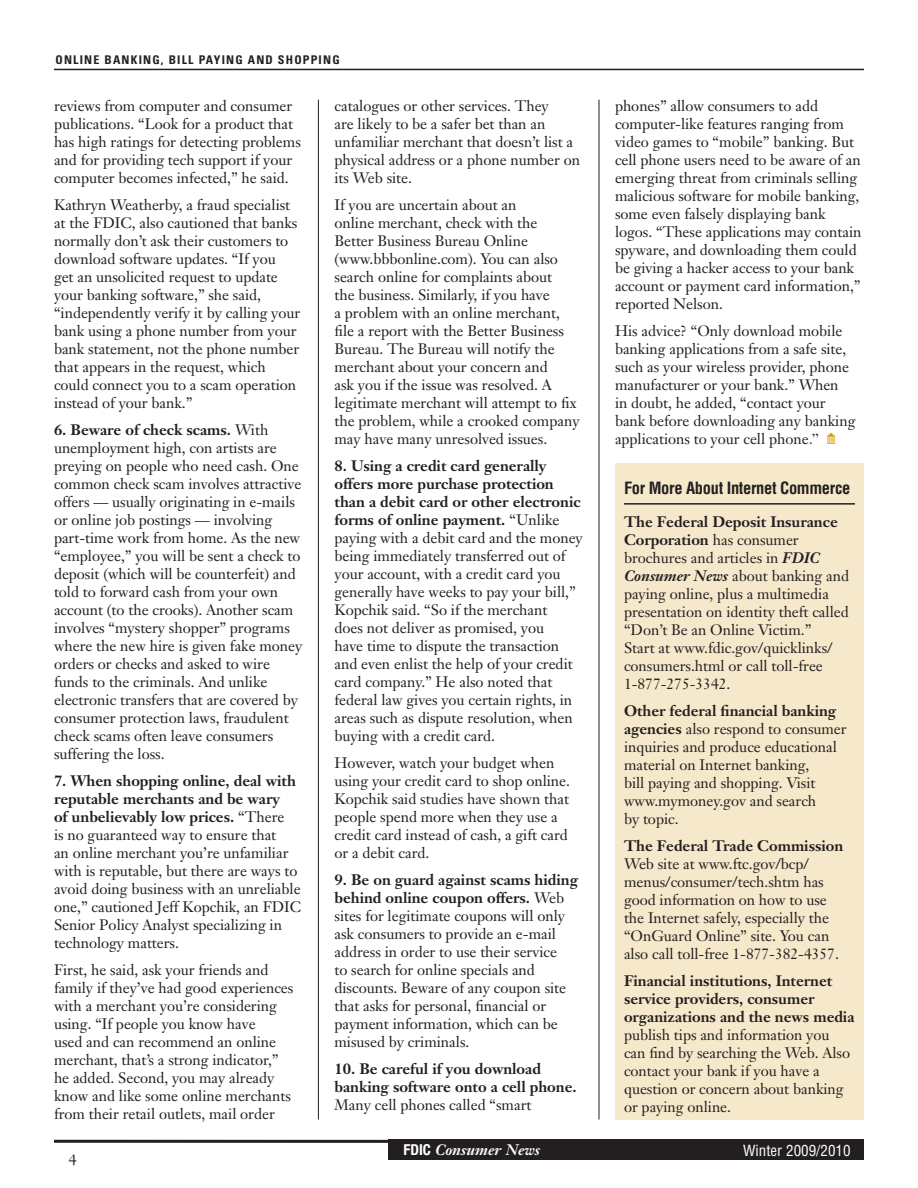
<style>
.page{position:relative;width:918px;height:1188px;background:#fff}
.page>*{position:absolute;margin:0;border:0;box-sizing:border-box;transform-origin:0 0}
.t1{font:700 condensed 16.5px "Helvetica";letter-spacing:-.02em;color:#231f20}
.t2{font:15px/18px "Janson Text";letter-spacing:-.005em;color:#231f20}
.t3{font:700 15px/18px "Janson Text";letter-spacing:-.005em;color:#231f20}
.t4{font:italic 700 15px "Janson Text";color:#fff}
.t5{font:condensed 15px "Helvetica";color:#fff}
.t6{font:700 condensed 12px "Univers";letter-spacing:.1em;color:#231f20}
.s1{font-weight:700}
.s2{font-family:"Times"}
.s3{font-family:"Carta";color:#d49f0c}
.s4{font-weight:700;font-style:italic}
.s5{font-family:"Helvetica Neue";font-style:normal;font-stretch:condensed}
</style>
<div class="page">
<hr style="left:54px;top:69px;width:810px;height:1px;background:#231f20">
<hr style="left:54px;top:1140px;width:810px;height:3px;background:#231f20">
<div style="left:388px;top:1140px;width:476px;height:20px;background:#231f20"></div>
<div style="left:615px;top:463px;width:249px;height:656px;background:#f6e8ca"></div>
<hr style="left:624px;top:503px;width:231px;height:2px;background:#231f20">
<hr style="left:318px;top:100px;width:1px;height:1019px;background:#231f20">
<hr style="left:599px;top:100px;width:1px;height:1019px;background:#231f20">
<p class="t6" style="left:56px;top:52px;width:286px">ONLINE BANKING, BILL PAYING AND SHOPPING</p>
<p class="t2" style="left:54px;top:97px;width:248px">reviews from computer and consumer publications. “Look for a product that has high ratings for detecting problems and for providing tech support if your computer becomes infected,” he said.</p>
<p class="t2" style="left:54px;top:196px;width:248px">Kathryn Weatherby, a fraud specialist at the FDIC, also cautioned that banks normally don’t ask their customers to download software updates. “If you<br>get an unsolicited request to update your banking software,” she said, “independently verify it by calling your bank using a phone number from your bank statement, not the phone number that appears in the request, which could connect you to a scam operation instead of your bank.”</p>
<p class="t2" style="left:54px;top:421px;width:250px"><span class="s1">6. Beware of check scams.</span> With unemployment high, con artists are preying on people who need cash. One common check scam involves attractive offers — usually originating in e-mails or online job postings — involving part-time work from home. As the new “employee,” you will be sent a check to deposit (which will be counterfeit) and told to forward cash from your own account (to the crooks). Another scam involves “mystery shopper” programs where the new hire is given fake money orders or checks and asked to wire funds to the criminals. And unlike electronic transfers that are covered by consumer protection laws, fraudulent check scams often leave consumers suffering the loss.</p>
<p class="t2" style="left:54px;top:772px;width:249px"><span class="s1">7. When shopping online, deal with reputable merchants and be wary<br>of unbelievably low prices.</span> “There<br>is no guaranteed way to ensure that<br>an online merchant you’re unfamiliar with is reputable, but there are ways to avoid doing business with an unreliable one,” cautioned Jeff Kopchik, an FDIC Senior Policy Analyst specializing in technology matters.</p>
<p class="t2" style="left:54px;top:961px;width:241px">First, he said, ask your friends and family if they’ve had good experiences with a merchant you’re considering using. “If people you know have<br>used and can recommend an online merchant, that’s a strong indicator,” he added. Second, you may already know and like some online merchants from their retail outlets, mail order</p>
<p class="t2" style="left:335px;top:97px;width:247px">catalogues or other services. They<br>are likely to be a safer bet than an unfamiliar merchant that doesn’t list a physical address or a phone number on its Web site.</p>
<p class="t2" style="left:335px;top:196px;width:247px">If you are uncertain about an<br>online merchant, check with the Better Business Bureau Online (www.bbbonline.com). You can also search online for complaints about<br>the business. Similarly, if you have<br>a problem with an online merchant, file a report with the Better Business Bureau. The Bureau will notify the merchant about your concern and<br>ask you if the issue was resolved. A legitimate merchant will attempt to fix the problem, while a crooked company may have many unresolved issues.</p>
<p class="t2" style="left:335px;top:457px;width:250px"><span class="s1">8. Using a credit card generally offers more purchase protection than a debit card or other electronic forms of online payment.</span> “Unlike paying with a debit card and the money being immediately transferred out of your account, with a credit card you generally have weeks to pay your bill,” Kopchik said. “So if the merchant<br>does not deliver as promised, you<br>have time to dispute the transaction and even enlist the help of your credit card company.” He also noted that federal law gives you certain rights, in areas such as dispute resolution, when buying with a credit card.</p>
<p class="t2" style="left:335px;top:754px;width:237px">However, watch your budget when using your credit card to shop online.<br>Kopchik said studies have shown that people spend more when they use a credit card instead of cash, a gift card or a debit card.</p>
<p class="t2" style="left:335px;top:871px;width:245px"><span class="s1">9. Be on guard against scams hiding behind online coupon offers.</span> Web sites for legitimate coupons will only ask consumers to provide an e-mail address in order to use their service<br>to search for online specials and discounts. Beware of any coupon site that asks for personal, financial or payment information, which can be misused by criminals.</p>
<p class="t3" style="left:335px;top:1060px;width:244px">10. Be careful if you download banking software onto a cell phone.</p>
<p class="t2" style="left:335px;top:1096px;width:198px">Many cell phones called “smart</p>
<p class="t2" style="left:615px;top:97px;width:248px">phones” allow consumers to add computer-like features ranging from video games to “mobile” banking. But cell phone users need to be aware of an emerging threat from criminals selling malicious software for mobile banking, some even falsely displaying bank logos. “These applications may contain spyware, and downloading them could be giving a hacker access to your bank account or payment card information,” reported Nelson.</p>
<p class="t2" style="left:615px;top:322px;width:242px">His advice? “Only download mobile banking applications from a safe site, such as your wireless provider, phone manufacturer or your bank.” When<br>in doubt, he added, “contact your bank before downloading any banking applications to your cell phone<span class="s2">.”</span> <span class="s3">Q</span></p>
<p class="t1" style="left:624px;top:478px;width:228px">For More About Internet Commerce</p>
<p class="t2" style="left:624px;top:513px;width:227px"><span class="s1">The Federal Deposit Insurance<br>Corporation</span> has consumer brochures and articles in <span class="s4">FDIC<br>Consumer News</span> about banking and paying online, plus a multimedia presentation on identity theft called “Don’t Be an Online Victim.”<br>Start at www.fdic.gov/quicklinks/ consumers.html or call toll-free<br>1-877-275-3342.</p>
<p class="t2" style="left:624px;top:702px;width:224px"><span class="s1">Other federal financial banking agencies</span> also respond to consumer inquiries and produce educational material on Internet banking,<br>bill paying and shopping. Visit www.mymoney.gov and search<br>by topic.</p>
<p class="t3" style="left:624px;top:837px;width:221px">The Federal Trade Commission</p>
<p class="t2" style="left:624px;top:855px;width:216px">Web site at www.ftc.gov/bcp/ menus/consumer/tech.shtm has good information on how to use the Internet safely, especially the “OnGuard Online” site. You can also call toll-free 1-877-382-4357.</p>
<p class="t3" style="left:624px;top:972px;width:232px">Financial institutions, Internet service providers, consumer organizations and the news media</p>
<p class="t2" style="left:624px;top:1026px;width:228px">publish tips and information you can find by searching the Web. Also contact your bank if you have a question or concern about banking or paying online.</p>
<p class="t2" style="left:69px;top:1151px;width:9px">4</p>
<p class="t4" style="left:404px;top:1140px;width:138px"><span class="s5">FDIC</span> Consumer News</p>
<p class="t5" style="left:743px;top:1141px;width:109px">Winter 2009/2010</p>
</div>
